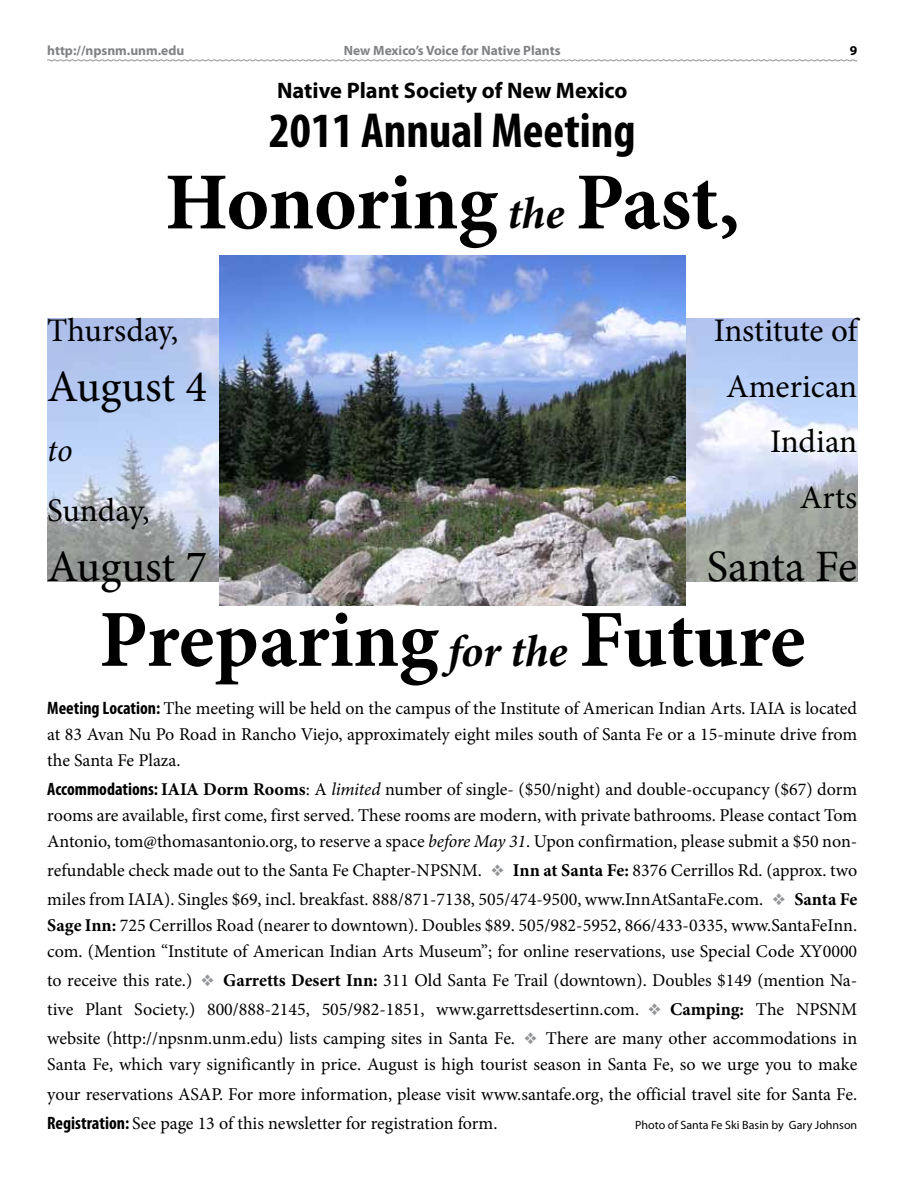
<style>
.page{position:relative;width:918px;height:1188px;background:#fff}
.page>*{position:absolute;margin:0;border:0;box-sizing:border-box;transform-origin:0 0}
.t1{font:700 81px "Minion Pro";letter-spacing:-.005em;color:#000}
.t2{font:700 condensed 49.5px "Myriad Pro";color:#000}
.t3{font:45px "Minion Pro";letter-spacing:-.005em;color:#000}
.t4{font:33px/55.5px "Minion Pro";letter-spacing:-.005em;color:#000;text-align:right}
.t5{font:italic 33px "Minion Pro";color:#000}
.t6{font:700 22.5px "Myriad Pro";color:#000}
.t7{font:18px/26.1px "Minion Pro";color:#000;text-align:justify}
.t8{font:700 13.5px "Myriad Pro";color:#808285}
.t9{font:700 13.5px "Myriad Pro";color:#000}
.t10{font:12px "Myriad Pro";color:#000}
.s1{font-style:italic;font-size:45px}
.s2{font-family:"Myriad Pro";font-weight:700;font-stretch:condensed}
.s3{font-weight:700}
.s4{font-style:italic}
.s5{color:#939598}
</style>
<div class="page">
<svg style="left:47px;top:59px;width:811px;height:3px"></svg>
<img style="left:47px;top:319px;width:810px;height:262px">
<img style="left:219px;top:256px;width:466px;height:349px">
<p class="t8" style="left:47px;top:42px;width:139px">http://npsnm.unm.edu</p>
<p class="t8" style="left:344px;top:42px;width:218px">New Mexico’s Voice for Native Plants</p>
<p class="t9" style="left:850px;top:42px;width:9px">9</p>
<p class="t6" style="left:277px;top:76px;width:352px">Native Plant Society of New Mexico</p>
<h2 class="t2" style="left:269px;top:100px;width:368px">2011 Annual Meeting</h2>
<h1 class="t1" style="left:165px;top:145px;width:576px">Honoring <span class="s1">the</span> Past,</h1>
<h3 class="t4" style="left:47px;top:303px;width:132px">Thursday,</h3>
<h3 class="t3" style="left:47px;top:357px;width:161px">August 4</h3>
<h3 class="t5" style="left:47px;top:428px;width:27px">to</h3>
<h3 class="t4" style="left:47px;top:483px;width:104px">Sunday,</h3>
<h3 class="t3" style="left:47px;top:537px;width:161px">August 7</h3>
<h3 class="t4" style="left:714px;top:303px;width:145px">Institute of<br>American<br>Indian<br>Arts</h3>
<h3 class="t3" style="left:707px;top:537px;width:152px">Santa Fe</h3>
<h1 class="t1" style="left:99px;top:583px;width:708px">Preparing <span class="s1">for the</span> Future</h1>
<p class="t7" style="left:47px;top:695px;width:811px"><span class="s2">Meeting Location:</span> The meeting will be held on the campus of the Institute of American Indian Arts. IAIA is located at 83 Avan Nu Po Road in Rancho Viejo, approximately eight miles south of Santa Fe or a 15-minute drive from the Santa Fe Plaza.</p>
<p class="t7" style="left:47px;top:776px;width:812px"><span class="s2">Accommodations:</span> <span class="s3">IAIA Dorm Rooms</span>: A <span class="s4">limited</span> number of single- ($50/night) and double-occupancy ($67) dorm rooms are available, first come, first served. These rooms are modern, with private bathrooms. Please contact Tom Antonio, tom@thomasantonio.org, to reserve a space <span class="s4">before May 31</span>. Upon confirmation, please submit a $50 non-</p>
<p class="t7" style="left:47px;top:856px;width:812px;line-height:29.1px">refundable check made out to the Santa Fe Chapter-NPSNM. <span class="s5">❖</span> <span class="s3">Inn at Santa Fe:</span> 8376 Cerrillos Rd. (approx. two miles from IAIA). Singles $69, incl. breakfast. 888/871-7138, 505/474-9500, www.InnAtSantaFe.com. <span class="s5">❖</span> <span class="s3">Santa Fe</span></p>
<p class="t7" style="left:47px;top:912px;width:812px"><span class="s3">Sage Inn:</span> 725 Cerrillos Road (nearer to downtown). Doubles $89. 505/982-5952, 866/433-0335, www.SantaFeInn. com. (Mention “Institute of American Indian Arts Museum”; for online reservations, use Special Code XY0000</p>
<p class="t7" style="left:47px;top:966px;width:812px;line-height:29.1px">to receive this rate.) <span class="s5">❖</span> <span class="s3">Garretts Desert Inn:</span> 311 Old Santa Fe Trail (downtown). Doubles $149 (mention Na&shy;tive Plant Society.) 800/888-2145, 505/982-1851, www.garrettsdesertinn.com. <span class="s5">❖</span> <span class="s3">Camping:</span> The NPSNM website (http://npsnm.unm.edu) lists camping sites in Santa Fe. <span class="s5">❖</span> There are many other accommodations in</p>
<p class="t7" style="left:47px;top:1050px;width:812px;line-height:29.1px">Santa Fe, which vary significantly in price. August is high tourist season in Santa Fe, so we urge you to make your reservations ASAP. For more information, please visit www.santafe.org, the official travel site for Santa Fe.<br><span class="s2">Registration:</span> See page 13 of this newsletter for registration form.</p>
<p class="t10" style="left:635px;top:1118px;width:223px">Photo of Santa Fe Ski Basin by Gary Johnson</p>
</div>
